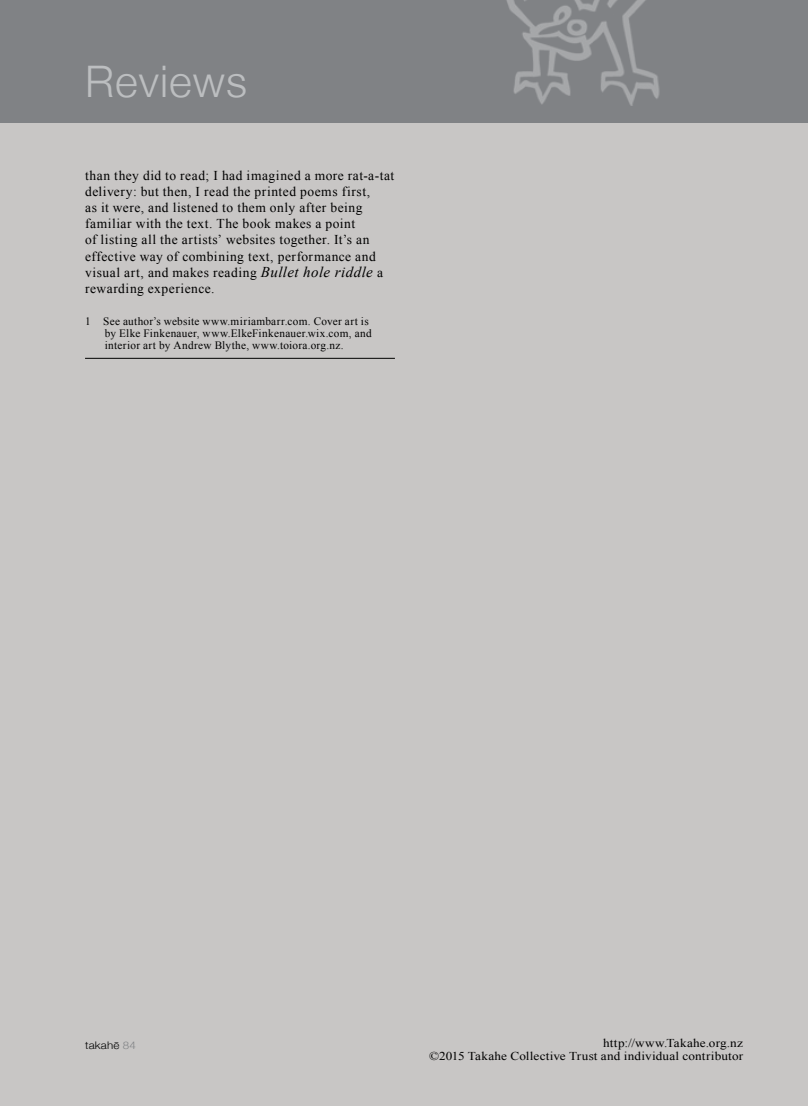
<style>
.page{position:relative;width:808px;height:1106px;background:#c8c6c5}
.page>*{position:absolute;margin:0;border:0;box-sizing:border-box;transform-origin:0 0}
.t1{font:300 43.5px "Helvetica Neue";letter-spacing:.025em;color:#bcbec0}
.t2{font:13.5px/16.2px "Times New Roman";letter-spacing:.04em;color:#000}
.t3{font:12px/13.5px "Times New Roman";letter-spacing:.015em;color:#000;text-align:right;scale:1.1 1}
.t4{font:11.25px/12px "Times New Roman";letter-spacing:.025em;color:#000}
.t5{font:300 10.5px "Helvetica Neue";letter-spacing:.02em;color:#000;scale:1.1 1}
.s1{font-style:italic;font-size:15px}
.s2{color:#808285}
</style>
<div class="page">
<div style="left:0;top:0;width:808px;height:122px;background:#808285"></div>
<img style="left:506px;top:0;width:154px;height:106px">
<hr style="left:85px;top:358px;width:310px;height:1px;background:#000">
<h1 class="t1" style="left:85px;top:46px;width:164px">Reviews</h1>
<p class="t2" style="left:85px;top:167px;width:311px">than they did to read; I had imagined a more rat-a-tat delivery: but then, I read the printed poems first,<br>as it were, and listened to them only after being familiar with the text. The book makes a point<br>of listing all the artists’ websites together. It’s an effective way of combining text, performance and visual art, and makes reading <span class="s1">Bullet hole riddle</span> a rewarding experience.</p>
<p class="t4" style="left:105px;top:315px;width:268px;text-indent:-19px">1 See author’s website www.miriambarr.com. Cover art is by Elke Finkenauer, www.ElkeFinkenauer.wix.com, and interior art by Andrew Blythe, www.toiora.org.nz.</p>
<p class="t5" style="left:85px;top:1036px;width:48px">takahē <span class="s2">84</span></p>
<p class="t3" style="left:429px;top:1035px;width:287px">http://www.Takahe.org.nz<br>©2015 Takahe Collective Trust and individual contributor</p>
</div>
